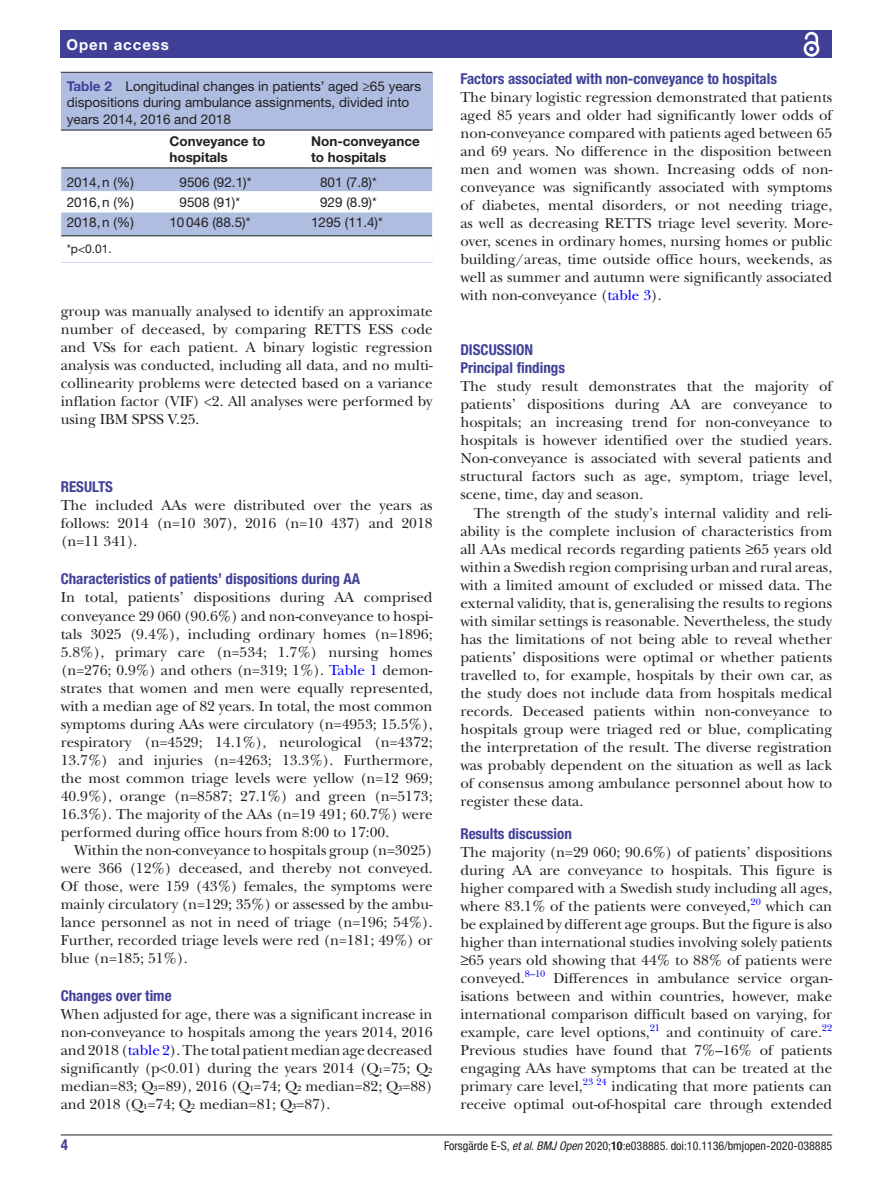
<style>
.page{position:relative;width:893px;height:1191px;background:#fff}
.page>*{position:absolute;margin:0;border:0;box-sizing:border-box;transform-origin:0 0}
.t1{font:15px/18px "New Baskerville";color:#231f20;text-align:justify}
.t2{font:700 condensed 15px/18px "Helvetica Neue LT Std";color:#414099}
.t3{font:700 15px "Helvetica Neue LT Std";letter-spacing:.065em;color:#fff}
.t4{font:13.5px/16.5px "Helvetica Neue LT Std";color:#231f20}
.t5{font:700 13.5px/16.2px "Helvetica Neue LT Std";color:#231f20}
.t6{font:condensed 12px "Helvetica Neue LT Std";color:#231f20}
.t7{font:12px "Helvetica Neue LT Std";color:#231f20}
.t8{font:9.9px "New Baskerville";color:#00f}
.s1{font-weight:700;color:#414099}
.s2{color:#00f}
.s3{font-family:"Times New Roman"}
.s4{font-style:italic}
.s5{font-weight:700}
</style>
<div class="page">
<hr style="left:61px;top:1134px;width:771px;height:1px;background:#231f20">
<div style="left:61px;top:31px;width:771px;height:27px;background:#414099"></div>
<svg style="left:803px;top:31px;width:17px;height:26px"></svg>
<div style="left:61px;top:73px;width:372px;height:189px;background:#afbde1"></div>
<hr style="left:61px;top:72px;width:372px;height:1px;background:#231f20">
<div style="left:61px;top:131px;width:371px;height:36px;background:#fff"></div>
<hr style="left:61px;top:130px;width:102px;height:1px;background:#231f20">
<hr style="left:61px;top:167px;width:102px;height:1px;background:#231f20">
<hr style="left:163px;top:130px;width:142px;height:1px;background:#231f20">
<hr style="left:163px;top:167px;width:142px;height:1px;background:#231f20">
<hr style="left:305px;top:130px;width:128px;height:1px;background:#231f20">
<hr style="left:305px;top:167px;width:127px;height:1px;background:#231f20">
<hr style="left:432px;top:130px;width:1px;height:38px;background:#fff">
<svg style="left:60px;top:168px;width:373px;height:94px"></svg>
<hr style="left:67px;top:253px;width:366px;height:1px;background:#fff">
<p class="t3" style="left:66px;top:35px;width:104px">Open access</p>
<p class="t4" style="left:67px;top:77px;width:356px"><span class="s1">Table 2</span> Longitudinal changes in patients’ aged ≥65 years dispositions during ambulance assignments, divided into years 2014, 2016 and 2018</p>
<p class="t5" style="left:169px;top:132px;width:98px">Conveyance to hospitals</p>
<p class="t5" style="left:311px;top:132px;width:110px">Non-conveyance to hospitals</p>
<p class="t4" style="left:67px;top:173px;width:69px">2014,n (%)</p>
<p class="t4" style="left:180px;top:173px;width:73px">9506 (92.1)*</p>
<p class="t4" style="left:320px;top:173px;width:58px">801 (7.8)*</p>
<p class="t4" style="left:67px;top:193px;width:69px">2016,n (%)</p>
<p class="t4" style="left:180px;top:193px;width:62px">9508 (91)*</p>
<p class="t4" style="left:320px;top:193px;width:58px">929 (8.9)*</p>
<p class="t4" style="left:67px;top:214px;width:69px">2018,n (%)</p>
<p class="t4" style="left:169px;top:214px;width:82px">10046 (88.5)*</p>
<p class="t4" style="left:311px;top:214px;width:73px">1295 (11.4)*</p>
<p class="t7" style="left:67px;top:242px;width:47px">*p&lt;0.01.</p>
<p class="t1" style="left:61px;top:302px;width:373px">group was manually analysed to identify an approximate number of deceased, by comparing RETTS ESS code and VSs for each patient. A binary logistic regression analysis was conducted, including all data, and no multi&shy;collinearity problems were detected based on a variance inflation factor (VIF) &lt;2. All analyses were performed by using IBM SPSS V.25.</p>
<p class="t2" style="left:61px;top:477px;width:54px">RESULTS</p>
<p class="t1" style="left:61px;top:496px;width:373px">The included AAs were distributed over the years as follows: 2014 (n=10 307), 2016 (n=10 437) and 2018 (n=11 341).</p>
<p class="t2" style="left:61px;top:570px;width:301px">Characteristics of patients’ dispositions during AA</p>
<p class="t1" style="left:61px;top:589px;width:373px">In total, patients’ dispositions during AA comprised conveyance 29 060 (90.6%) and non-conveyance to hospi&shy;tals 3025 (9.4%), including ordinary homes (n=1896; 5.8%), primary care (n=534; 1.7%) nursing homes (n=276; 0.9%) and others (n=319; 1%). <span class="s2">Table 1</span> demon&shy;strates that women and men were equally represented, with a median age of 82 years. In total, the most common symptoms during AAs were circulatory (n=4953; 15.5%), respiratory (n=4529; 14.1%), neurological (n=4372; 13.7%) and injuries (n=4263; 13.3%). Furthermore, the most common triage levels were yellow (n=12 969; 40.9%), orange (n=8587; 27.1%) and green (n=5173; 16.3%). The majority of the AAs (n=19 491; 60.7%) were performed during office hours from 8:00 to 17:00.</p>
<p class="t1" style="left:61px;top:841px;width:373px;text-indent:14px">Within the non-conveyance to hospitals group (n=3025) were 366 (12%) deceased, and thereby not conveyed.<br>Of those, were 159 (43%) females, the symptoms were mainly circulatory (n=129; 35%) or assessed by the ambu&shy;lance personnel as not in need of triage (n=196; 54%).<br>Further, recorded triage levels were red (n=181; 49%) or blue (n=185; 51%).</p>
<p class="t2" style="left:61px;top:986px;width:112px">Changes over time</p>
<p class="t1" style="left:61px;top:1005px;width:373px">When adjusted for age, there was a significant increase in non-conveyance to hospitals among the years 2014, 2016 and 2018 (<span class="s2">table 2</span>). The total patient median age decreased significantly (p&lt;0.01) during the years 2014 (Q<span class="s3">₁</span>=75; Q<span class="s3">₂ </span>median=83; Q<span class="s3">₃</span>=89), 2016 (Q<span class="s3">₁</span>=74; Q<span class="s3">₂</span> median=82; Q<span class="s3">₃</span>=88) and 2018 (Q<span class="s3">₁</span>=74; Q<span class="s3">₂</span> median=81; Q<span class="s3">₃</span>=87).</p>
<p class="t2" style="left:460px;top:69px;width:318px">Factors associated with non-conveyance to hospitals</p>
<p class="t1" style="left:460px;top:88px;width:373px">The binary logistic regression demonstrated that patients aged 85 years and older had significantly lower odds of non-conveyance compared with patients aged between 65 and 69 years. No difference in the disposition between men and women was shown. Increasing odds of non&shy;conveyance was significantly associated with symptoms of diabetes, mental disorders, or not needing triage, as well as decreasing RETTS triage level severity. More&shy;over, scenes in ordinary homes, nursing homes or public building/areas, time outside office hours, weekends, as well as summer and autumn were significantly associated with non-conveyance (<span class="s2">table 3</span>).</p>
<p class="t2" style="left:460px;top:341px;width:106px">DISCUSSION<br>Principal findings</p>
<p class="t1" style="left:460px;top:378px;width:373px">The study result demonstrates that the majority of patients’ dispositions during AA are conveyance to hospitals; an increasing trend for non-conveyance to hospitals is however identified over the studied years.<br>Non-conveyance is associated with several patients and structural factors such as age, symptom, triage level, scene, time, day and season.</p>
<p class="t1" style="left:460px;top:504px;width:373px;text-indent:13px">The strength of the study’s internal validity and reli&shy;ability is the complete inclusion of characteristics from all AAs medical records regarding patients ≥65 years old within a Swedish region comprising urban and rural areas, with a limited amount of excluded or missed data. The external validity, that is, generalising the results to regions with similar settings is reasonable. Nevertheless, the study has the limitations of not being able to reveal whether patients’ dispositions were optimal or whether patients travelled to, for example, hospitals by their own car, as the study does not include data from hospitals medical records. Deceased patients within non-conveyance to hospitals group were triaged red or blue, complicating the interpretation of the result. The diverse registration was probably dependent on the situation as well as lack of consensus among ambulance personnel about how to register these data.</p>
<p class="t2" style="left:460px;top:824px;width:113px">Results discussion</p>
<p class="t1" style="left:460px;top:843px;width:373px">The majority (n=29 060; 90.6%) of patients’ dispositions during AA are conveyance to hospitals. This figure is higher compared with a Swedish study including all ages, where 83.1% of the patients were conveyed,</p>
<p class="t8" style="left:750px;top:895px;width:12px">20</p>
<p class="t1" style="left:460px;top:897px;width:373px;text-indent:305px">which can be explained by different age groups. But the figure is also higher than international studies involving solely patients ≥65 years old showing that 44% to 88% of patients were conveyed.</p>
<p class="t8" style="left:525px;top:967px;width:22px">8–10</p>
<p class="t1" style="left:460px;top:969px;width:373px;text-indent:93px">Differences in ambulance service organ&shy;isations between and within countries, however, make international comparison difficult based on varying, for example, care level options,<sup>21</sup> and continuity of care.</p>
<p class="t8" style="left:822px;top:1021px;width:12px">22</p>
<p class="t1" style="left:460px;top:1041px;width:373px">Previous studies have found that 7%–16% of patients engaging AAs have symptoms that can be treated at the primary care level,</p>
<p class="t8" style="left:583px;top:1075px;width:25px">23 24</p>
<p class="t1" style="left:460px;top:1077px;width:373px;text-align:right">indicating that more patients can<br>receive optimal out-of-hospital care through extended</p>
<p class="t2" style="left:61px;top:1135px;width:9px">4</p>
<p class="t6" style="left:444px;top:1138px;width:390px">Forsgärde E-S, <span class="s4">et al</span>. <span class="s4">BMJ Open</span> 2020;<span class="s5">10</span>:e038885. doi:10.1136/bmjopen-2020-038885</p>
</div>
